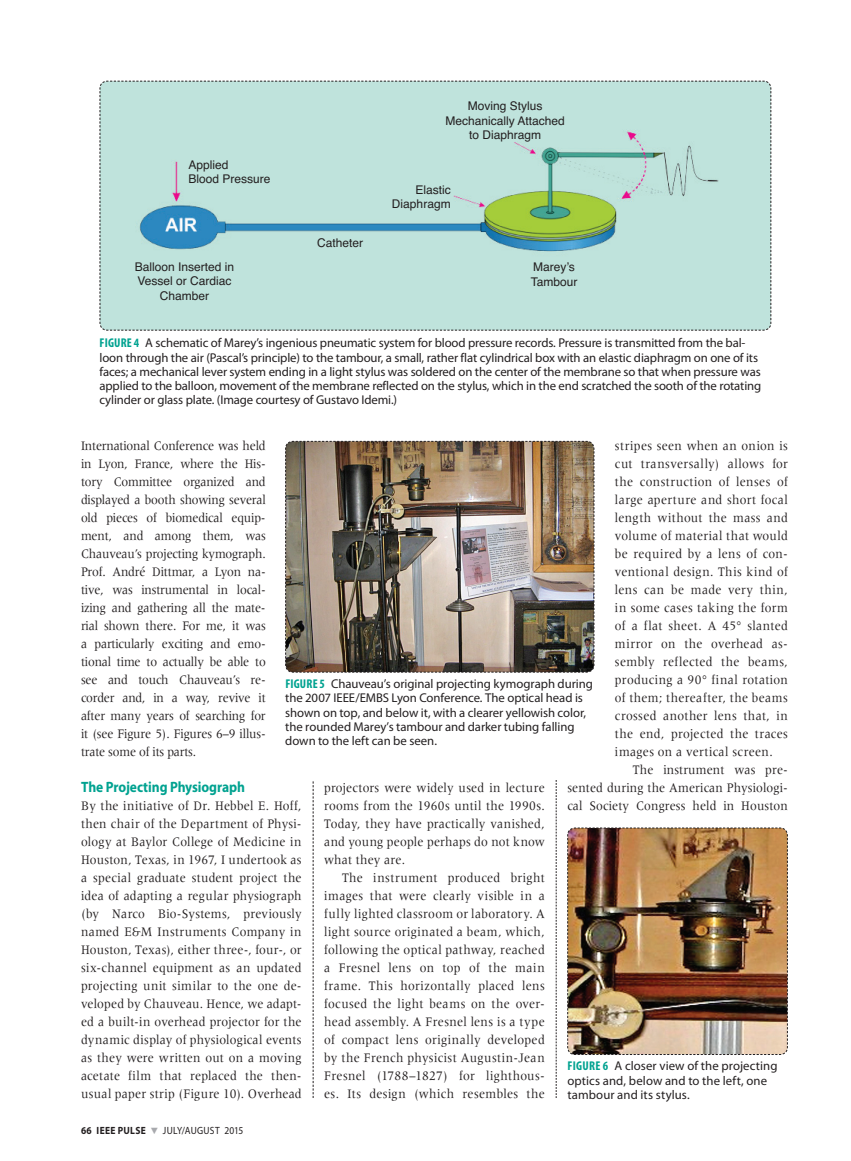
<style>
.page{position:relative;width:851px;height:1161px;background:#fff}
.page>*{position:absolute;margin:0;border:0;box-sizing:border-box;transform-origin:0 0}
.t1{font:700 15px "Myriad Pro";letter-spacing:-.005em;color:#00a290;scale:.9 1}
.t2{font:13.5px/18px "Meridien LT Std";letter-spacing:.01em;color:#231f20;text-align:justify;scale:.9 1}
.t3{font:12.75px/14.2px "Myriad Pro";letter-spacing:-.01em;color:#231f20}
.t4{font:12.75px/14.2px "Myriad Pro";letter-spacing:.01em;color:#231f20}
.t5{font:12px/14.4px "Helvetica";color:#231f20;text-align:center}
.t6{font:10.5px "Myriad Pro";letter-spacing:.02em;color:#231f20;scale:.9 1}
.s1{font-weight:700;font-stretch:condensed;color:#00a290}
.s2{font-weight:700}
.s3{color:#a8a9ad}
</style>
<div class="page">
<svg style="left:313px;top:781px;width:1px;height:317px"></svg>
<svg style="left:556px;top:780px;width:1px;height:318px"></svg>
<svg style="left:99px;top:80px;width:672px;height:251px;background:#b7dad2"></svg>
<img style="left:285px;top:441px;width:309px;height:232px">
<img style="left:567px;top:827px;width:221px;height:228px">
<p class="t5" style="left:188px;top:158px;width:84px;text-align:left">Applied<br>Blood Pressure</p>
<p class="t5" style="left:135px;top:260px;width:101px">Balloon Inserted in<br>Vessel or Cardiac<br>Chamber</p>
<p class="t5" style="left:317px;top:236px;width:48px">Catheter</p>
<p class="t5" style="left:445px;top:99px;width:121px">Moving Stylus<br>Mechanically Attached to Diaphragm</p>
<p class="t5" style="left:392px;top:183px;width:60px;text-align:right">Elastic<br>Diaphragm</p>
<p class="t5" style="left:530px;top:260px;width:48px;text-align:left">Marey’s<br>Tambour</p>
<p class="t3" style="left:99px;top:336px;width:663px"><span class="s1">FIGURE 4</span> A schematic of Marey’s ingenious pneumatic system for blood pressure records. Pressure is transmitted from the bal&shy;loon through the air (Pascal’s principle) to the tambour, a small, rather flat cylindrical box with an elastic diaphragm on one of its faces; a mechanical lever system ending in a light stylus was soldered on the center of the membrane so that when pressure was applied to the balloon, movement of the membrane reflected on the stylus, which in the end scratched the sooth of the rotating cylinder or glass plate. (Image courtesy of Gustavo Idemi.)</p>
<p class="t2" style="left:615px;top:436px;width:194px">stripes seen when an onion is cut transversally) allows for the construction of lenses of large aperture and short focal length without the mass and volume of material that would be required by a lens of con&shy;ventional design. This kind of lens can be made very thin, in some cases taking the form of a flat sheet. A 45° slanted mirror on the overhead as&shy;sembly reflected the beams, producing a 90° final rotation of them; thereafter, the beams crossed another lens that, in the end, projected the traces images on a vertical screen.</p>
<p class="t2" style="left:567px;top:760px;width:247px;text-indent:66px">The instrument was pre&shy;sented during the American Physiologi&shy;cal Society Congress held in Houston</p>
<p class="t2" style="left:81px;top:437px;width:207px">International Conference was held in Lyon, France, where the His&shy;tory Committee organized and displayed a booth showing several old pieces of biomedical equip&shy;ment, and among them, was Chauveau’s projecting kymograph.<br>Prof. André Dittmar, a Lyon na&shy;tive, was instrumental in local&shy;izing and gathering all the mate&shy;rial shown there. For me, it was a particularly exciting and emo&shy;tional time to actually be able to see and touch Chauveau’s re&shy;corder and, in a way, revive it after many years of searching for it (see Figure 5). Figures 6–9 illus&shy;trate some of its parts.</p>
<p class="t1" style="left:81px;top:777px;width:184px">The Projecting Physiograph</p>
<p class="t2" style="left:81px;top:797px;width:247px">By the initiative of Dr. Hebbel E. Hoff, then chair of the Department of Physi&shy;ology at Baylor College of Medicine in Houston, Texas, in 1967, I undertook as a special graduate student project the idea of adapting a regular physiograph (by Narco Bio-Systems, previously named E&amp;M Instruments Company in Houston, Texas), either three-, four-, or six-channel equipment as an updated projecting unit similar to the one de&shy;veloped by Chauveau. Hence, we adapt&shy;ed a built-in overhead projector for the dynamic display of physiological events as they were written out on a moving acetate film that replaced the then&shy;usual paper strip (Figure 10). Overhead</p>
<p class="t3" style="left:285px;top:676px;width:309px"><span class="s1">FIGURE 5</span> Chauveau’s original projecting kymograph during the 2007 IEEE/EMBS Lyon Conference. The optical head is shown on top, and below it, with a clearer yellowish color, the rounded Marey’s tambour and darker tubing falling down to the left can be seen.</p>
<p class="t2" style="left:324px;top:779px;width:247px">projectors were widely used in lecture rooms from the 1960s until the 1990s.<br>Today, they have practically vanished, and young people perhaps do not know what they are.</p>
<p class="t2" style="left:324px;top:869px;width:247px;text-indent:18px">The instrument produced bright images that were clearly visible in a fully lighted classroom or laboratory. A light source originated a beam, which, following the optical pathway, reached a Fresnel lens on top of the main frame. This horizontally placed lens focused the light beams on the over&shy;head assembly. A Fresnel lens is a type of compact lens originally developed by the French physicist Augustin-Jean Fresnel (1788–1827) for lighthous&shy;es. Its design (which resembles the</p>
<p class="t4" style="left:567px;top:1059px;width:211px"><span class="s1">FIGURE 6</span> A closer view of the projecting optics and, below and to the left, one tambour and its stylus.</p>
<p class="t6" style="left:81px;top:1124px;width:182px"><span class="s2">66 ieee pulse</span> <span class="s3">▼</span> july/august 2015</p>
</div>
